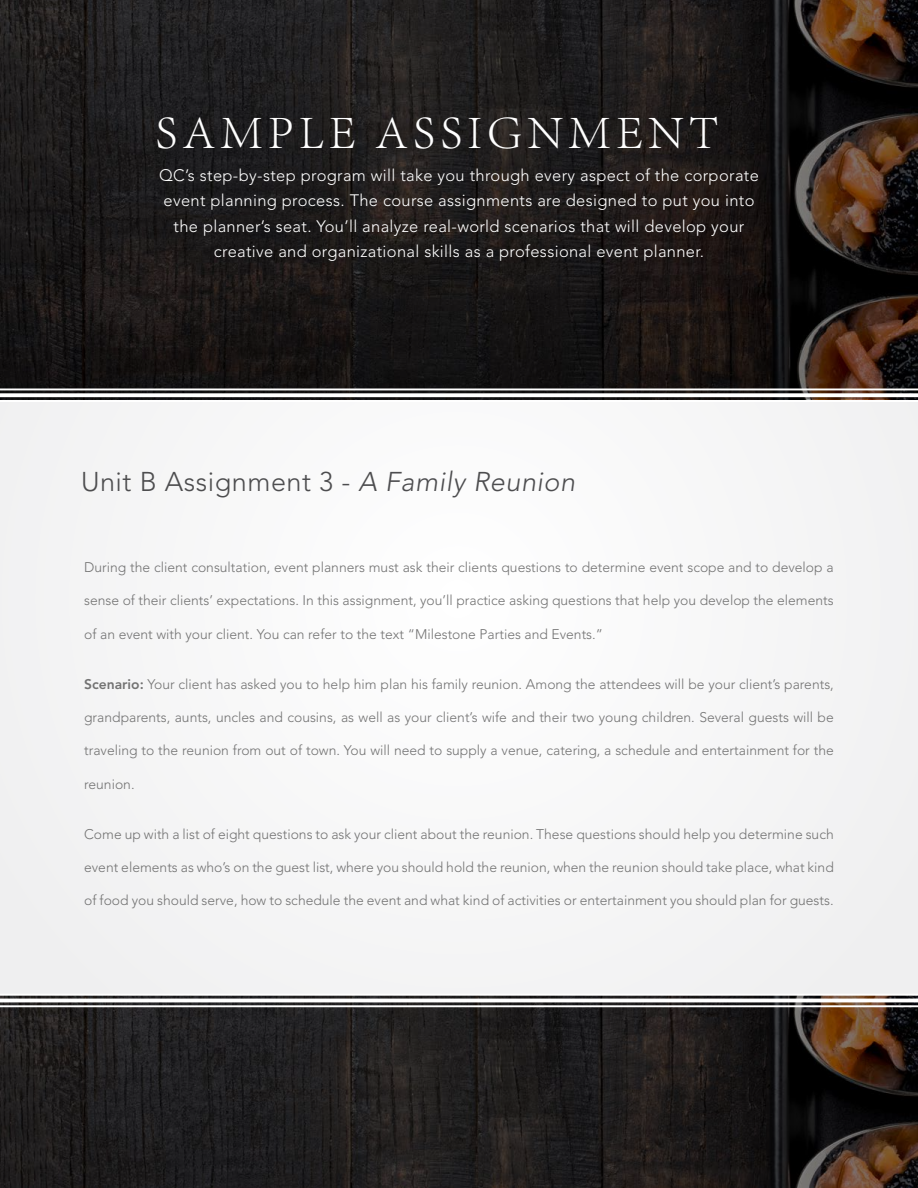
<style>
.page{position:relative;width:918px;height:1188px;background:#f6f6f6}
.page>*{position:absolute;margin:0;border:0;box-sizing:border-box;transform-origin:0 0}
.t1{font:300 48px "Adobe Song Std";letter-spacing:.1em;color:#fff}
.t2{font:300 27px "Avenir LT Std";letter-spacing:.02em;color:#4d4d4f}
.t3{font:300 16.5px/25.5px "Avenir LT Std";letter-spacing:.02em;color:#fff;text-align:center}
.t4{font:300 13.95px "Avenir LT Std";color:#737373}
.s1{font-style:italic}
.s2{font-weight:800}
</style>
<div class="page">
<svg style="left:0;top:0;width:918px;height:400px;background:#1e1a18"></svg>
<svg style="left:0;top:996px;width:918px;height:192px;background:#231f1d"></svg>
<hr style="left:0;top:400px;width:918px;height:2px;background:#fff">
<svg style="left:0;top:393px;width:918px;height:4px;fill:#fff"></svg>
<hr style="left:0;top:388px;width:918px;height:2px;background:#fff">
<hr style="left:0;top:1005px;width:918px;height:2px;background:#fff">
<hr style="left:0;top:999px;width:918px;height:3px;background:#fff">
<hr style="left:0;top:994px;width:918px;height:2px;background:#fff">
<h1 class="t1" style="left:155px;top:104px;width:564px">SAMPLE ASSIGNMENT</h1>
<p class="t3" style="left:159px;top:162px;width:601px">QC’s step-by-step program will take you through every aspect of the corporate event planning process. The course assignments are designed to put you into the planner’s seat. You’ll analyze real-world scenarios that will develop your creative and organizational skills as a professional event planner.</p>
<h2 class="t2" style="left:81px;top:466px;width:496px">Unit B Assignment 3 - <span class="s1">A Family Reunion</span></h2>
<p class="t4" style="left:84px;top:559px;width:751px">During the client consultation, event planners must ask their clients questions to determine event scope and to develop a</p>
<p class="t4" style="left:84px;top:592px;width:751px">sense of their clients’ expectations. In this assignment, you’ll practice asking questions that help you develop the elements</p>
<p class="t4" style="left:84px;top:626px;width:520px">of an event with your client. You can refer to the text “Milestone Parties and Events.”</p>
<p class="t4" style="left:84px;top:676px;width:751px"><span class="s2">Scenario:</span> Your client has asked you to help him plan his family reunion. Among the attendees will be your client’s parents,</p>
<p class="t4" style="left:84px;top:709px;width:751px">grandparents, aunts, uncles and cousins, as well as your client’s wife and their two young children. Several guests will be</p>
<p class="t4" style="left:84px;top:742px;width:751px">traveling to the reunion from out of town. You will need to supply a venue, catering, a schedule and entertainment for the</p>
<p class="t4" style="left:84px;top:776px;width:52px">reunion.</p>
<p class="t4" style="left:84px;top:826px;width:751px">Come up with a list of eight questions to ask your client about the reunion. These questions should help you determine such</p>
<p class="t4" style="left:84px;top:859px;width:751px">event elements as who’s on the guest list, where you should hold the reunion, when the reunion should take place, what kind</p>
<p class="t4" style="left:84px;top:892px;width:751px">of food you should serve, how to schedule the event and what kind of activities or entertainment you should plan for guests.</p>
</div>
